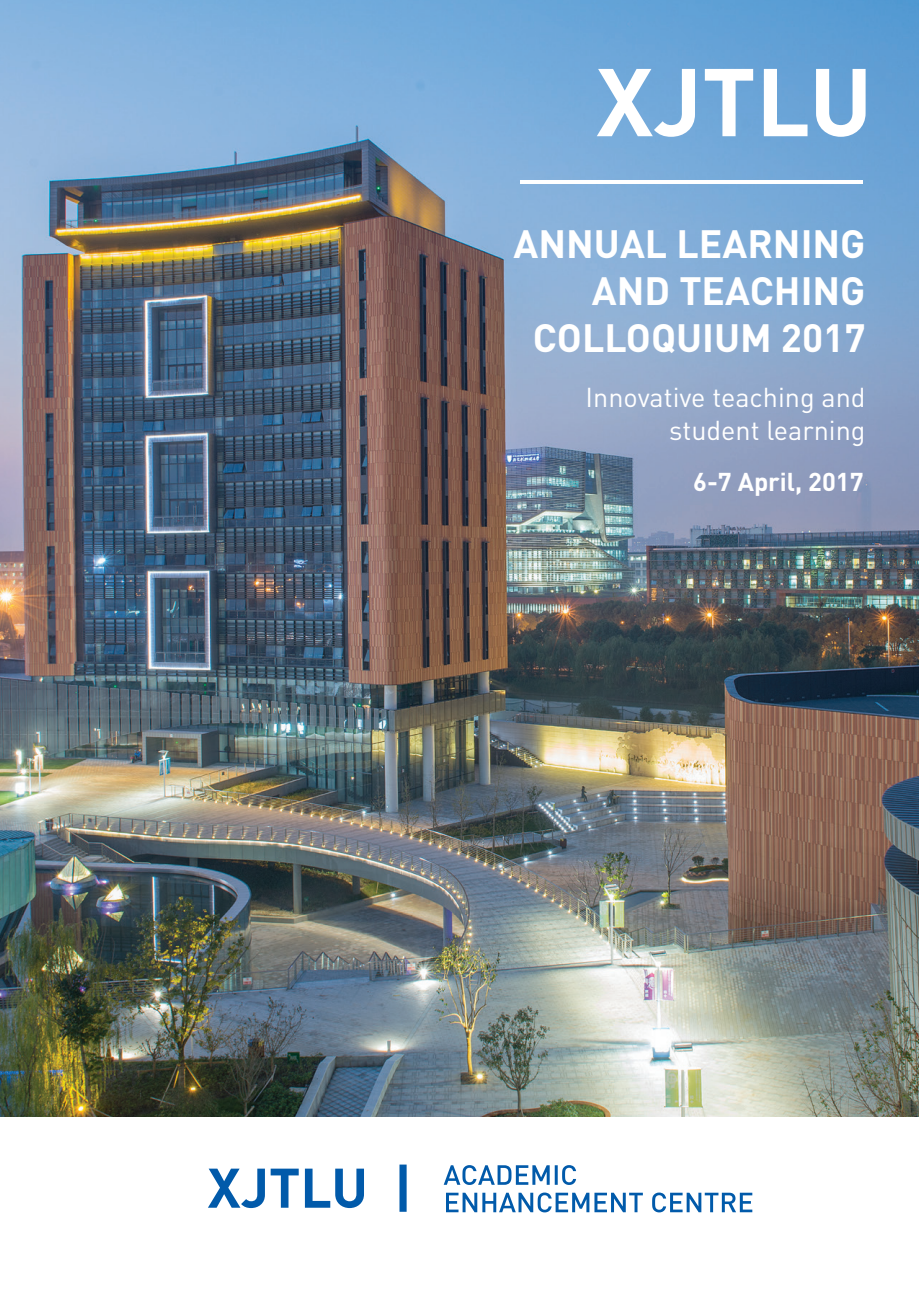
<style>
.page{position:relative;width:919px;height:1289px;background:#fff}
.page>*{position:absolute;margin:0;border:0;box-sizing:border-box;transform-origin:0 0}
.t1{font:700 94.5px "DIN";color:#fff}
.t2{font:700 39px/46.8px "DIN";color:#fff;text-align:right}
.t3{font:27px/32.4px "DIN";color:#fff;text-align:right}
.t4{font:700 25.5px "DIN";color:#fff}
</style>
<div class="page">
<img style="left:0;top:0;width:918px;height:1116px">
<hr style="left:520px;top:180px;width:342px;height:4px;background:#fff">
<svg style="left:208px;top:1164px;width:198px;height:47px"></svg>
<svg style="left:446px;top:1192px;width:306px;height:20px"></svg>
<svg style="left:444px;top:1165px;width:132px;height:19px"></svg>
<h1 class="t1" style="left:596px;top:40px;width:277px">XJTLU</h1>
<p class="t2" style="left:513px;top:219px;width:353px">ANNUAL LEARNING<br>AND TEACHING<br>COLLOQUIUM 2017</p>
<p class="t3" style="left:585px;top:381px;width:281px">Innovative teaching and student learning</p>
<p class="t4" style="left:693px;top:465px;width:172px">6-7 April, 2017</p>
</div>
